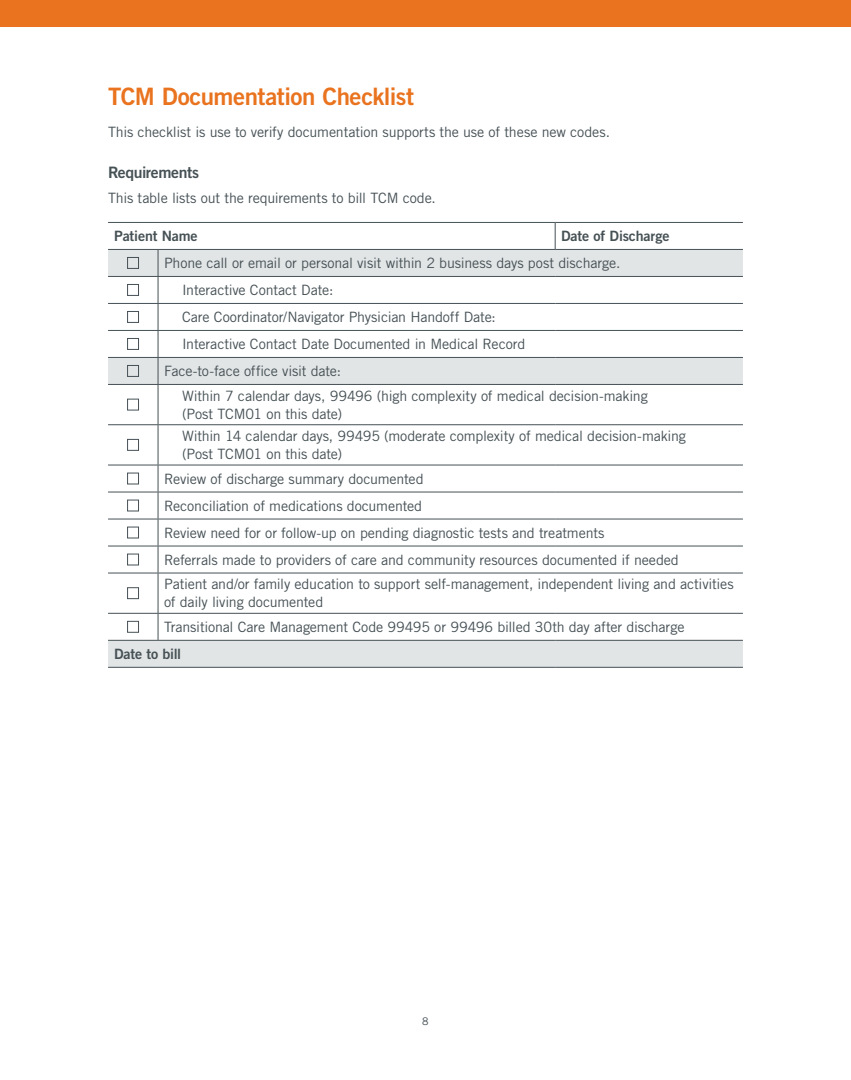
<style>
.page{position:relative;width:851px;height:1080px;background:#fff}
.page>*{position:absolute;margin:0;border:0;box-sizing:border-box;transform-origin:0 0}
.head{font:24px "Trade Gothic LT Std Bd 2";letter-spacing:-.02em;color:#e9731e}
.sub1{font:15.75px "Trade Gothic LT Std Bd 2";letter-spacing:-.025em;color:#465155}
.body{font:14.25px/18px "Trade Gothic LT Std";letter-spacing:-.015em;color:#465155}
.body-2{font:14.25px "Trade Gothic LT Std Bd 2";letter-spacing:-.01em;color:#465155}
.t1{font:10.5px "Trade Gothic LT Std";color:#465155}
</style>
<div class="page">
<div style="left:0;top:0;width:850px;height:27px;background:#e9731e"></div>
<svg style="left:108px;top:250px;width:634px;height:417px"></svg>
<svg style="left:554px;top:223px;width:1px;height:26px"></svg>
<hr style="left:108px;top:222px;width:50px;height:1px;background:#465155">
<hr style="left:158px;top:222px;width:397px;height:1px;background:#465155">
<hr style="left:555px;top:222px;width:187px;height:1px;background:#465155">
<hr style="left:108px;top:249px;width:50px;height:1px;background:#465155">
<hr style="left:158px;top:249px;width:397px;height:1px;background:#465155">
<hr style="left:555px;top:249px;width:187px;height:1px;background:#465155">
<hr style="left:108px;top:276px;width:50px;height:1px;background:#465155">
<hr style="left:158px;top:276px;width:397px;height:1px;background:#465155">
<hr style="left:555px;top:276px;width:187px;height:1px;background:#465155">
<hr style="left:108px;top:303px;width:50px;height:1px;background:#465155">
<hr style="left:158px;top:303px;width:397px;height:1px;background:#465155">
<hr style="left:555px;top:303px;width:187px;height:1px;background:#465155">
<hr style="left:108px;top:330px;width:50px;height:1px;background:#465155">
<hr style="left:158px;top:330px;width:397px;height:1px;background:#465155">
<hr style="left:555px;top:330px;width:187px;height:1px;background:#465155">
<hr style="left:108px;top:357px;width:50px;height:1px;background:#465155">
<hr style="left:158px;top:357px;width:397px;height:1px;background:#465155">
<svg style="left:158px;top:250px;width:1px;height:134px"></svg>
<hr style="left:555px;top:357px;width:187px;height:1px;background:#465155">
<hr style="left:108px;top:384px;width:50px;height:1px;background:#465155">
<hr style="left:158px;top:384px;width:397px;height:1px;background:#465155">
<hr style="left:158px;top:385px;width:1px;height:39px;background:#465155">
<hr style="left:555px;top:384px;width:187px;height:1px;background:#465155">
<hr style="left:108px;top:424px;width:50px;height:1px;background:#465155">
<hr style="left:158px;top:424px;width:397px;height:1px;background:#465155">
<hr style="left:158px;top:425px;width:1px;height:40px;background:#465155">
<hr style="left:555px;top:424px;width:187px;height:1px;background:#465155">
<hr style="left:108px;top:465px;width:50px;height:1px;background:#465155">
<hr style="left:158px;top:465px;width:397px;height:1px;background:#465155">
<hr style="left:555px;top:465px;width:187px;height:1px;background:#465155">
<hr style="left:108px;top:492px;width:50px;height:1px;background:#465155">
<hr style="left:158px;top:492px;width:397px;height:1px;background:#465155">
<hr style="left:555px;top:492px;width:187px;height:1px;background:#465155">
<hr style="left:108px;top:519px;width:50px;height:1px;background:#465155">
<hr style="left:158px;top:519px;width:397px;height:1px;background:#465155">
<hr style="left:555px;top:519px;width:187px;height:1px;background:#465155">
<hr style="left:108px;top:546px;width:50px;height:1px;background:#465155">
<hr style="left:158px;top:546px;width:397px;height:1px;background:#465155">
<svg style="left:158px;top:465px;width:1px;height:108px"></svg>
<hr style="left:555px;top:546px;width:187px;height:1px;background:#465155">
<hr style="left:108px;top:573px;width:50px;height:1px;background:#465155">
<hr style="left:158px;top:573px;width:397px;height:1px;background:#465155">
<hr style="left:158px;top:573px;width:1px;height:40px;background:#465155">
<hr style="left:555px;top:573px;width:187px;height:1px;background:#465155">
<hr style="left:108px;top:613px;width:50px;height:1px;background:#465155">
<hr style="left:158px;top:613px;width:397px;height:1px;background:#465155">
<svg style="left:158px;top:614px;width:1px;height:26px"></svg>
<hr style="left:555px;top:613px;width:187px;height:1px;background:#465155">
<hr style="left:108px;top:640px;width:50px;height:1px;background:#465155">
<hr style="left:158px;top:640px;width:397px;height:1px;background:#465155">
<hr style="left:555px;top:640px;width:187px;height:1px;background:#465155">
<hr style="left:108px;top:667px;width:50px;height:1px;background:#465155">
<hr style="left:158px;top:667px;width:397px;height:1px;background:#465155">
<hr style="left:555px;top:667px;width:187px;height:1px;background:#465155">
<div style="left:127px;top:257px;width:12px;height:12px;border:1px solid #465155"></div>
<div style="left:127px;top:284px;width:12px;height:12px;border:1px solid #465155"></div>
<div style="left:127px;top:311px;width:12px;height:12px;border:1px solid #465155"></div>
<div style="left:127px;top:338px;width:12px;height:12px;border:1px solid #465155"></div>
<div style="left:127px;top:365px;width:12px;height:12px;border:1px solid #465155"></div>
<div style="left:127px;top:399px;width:12px;height:11px;border:1px solid #465155"></div>
<div style="left:127px;top:439px;width:12px;height:12px;border:1px solid #465155"></div>
<div style="left:127px;top:473px;width:12px;height:11px;border:1px solid #465155"></div>
<div style="left:127px;top:500px;width:12px;height:11px;border:1px solid #465155"></div>
<div style="left:127px;top:527px;width:12px;height:11px;border:1px solid #465155"></div>
<div style="left:127px;top:554px;width:12px;height:11px;border:1px solid #465155"></div>
<div style="left:127px;top:587px;width:12px;height:12px;border:1px solid #465155"></div>
<div style="left:127px;top:621px;width:12px;height:12px;border:1px solid #465155"></div>
<p class="head" style="left:108px;top:82px;width:307px">TCM Documentation Checklist</p>
<p class="body" style="left:108px;top:122px;width:500px">This checklist is use to verify documentation supports the use of these new codes.</p>
<p class="sub1" style="left:108px;top:162px;width:93px">Requirements</p>
<p class="body" style="left:108px;top:188px;width:326px">This table lists out the requirements to bill TCM code.</p>
<p class="body-2" style="left:114px;top:227px;width:85px">Patient Name</p>
<p class="body-2" style="left:561px;top:227px;width:110px">Date of Discharge</p>
<p class="body" style="left:164px;top:254px;width:455px">Phone call or email or personal visit within 2 business days post discharge.</p>
<p class="body" style="left:182px;top:281px;width:153px">Interactive Contact Date:</p>
<p class="body" style="left:182px;top:308px;width:315px">Care Coordinator/Navigator Physician Handoff Date:</p>
<p class="body" style="left:182px;top:335px;width:345px">Interactive Contact Date Documented in Medical Record</p>
<p class="body" style="left:164px;top:362px;width:179px">Face-to-face office visit date:</p>
<p class="body" style="left:182px;top:386px;width:467px">Within 7 calendar days, 99496 (high complexity of medical decision-making (Post TCM01 on this date)</p>
<p class="body" style="left:182px;top:427px;width:505px">Within 14 calendar days, 99495 (moderate complexity of medical decision-making (Post TCM01 on this date)</p>
<p class="body" style="left:164px;top:469px;width:261px">Review of discharge summary documented</p>
<p class="body" style="left:164px;top:496px;width:259px">Reconciliation of medications documented</p>
<p class="body" style="left:164px;top:523px;width:442px">Review need for or follow-up on pending diagnostic tests and treatments</p>
<p class="body" style="left:164px;top:550px;width:516px">Referrals made to providers of care and community resources documented if needed</p>
<p class="body" style="left:164px;top:575px;width:571px">Patient and/or family education to support self-management, independent living and activities of daily living documented</p>
<p class="body" style="left:164px;top:618px;width:522px">Transitional Care Management Code 99495 or 99496 billed 30th day after discharge</p>
<p class="body-2" style="left:114px;top:645px;width:69px">Date to bill</p>
<p class="t1" style="left:422px;top:1015px;width:8px">8</p>
</div>
